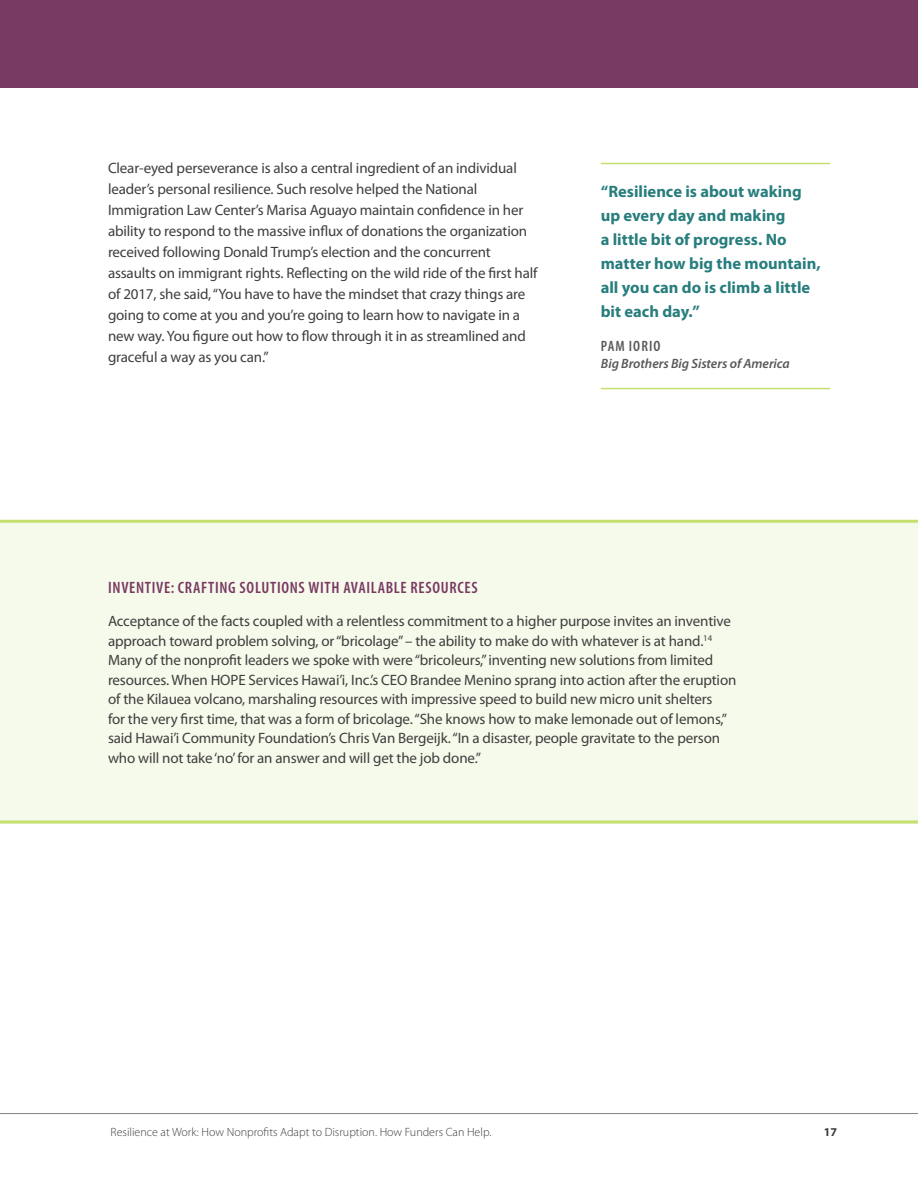
<style>
.page{position:relative;width:918px;height:1188px;background:#fff}
.page>*{position:absolute;margin:0;border:0;box-sizing:border-box;transform-origin:0 0}
.pull_quote{font:700 16.5px/24px "Myriad Pro";color:#287d7d}
.H2_sidebar{font:600 condensed 16.5px "Myriad Pro";letter-spacing:.04em;color:#783963}
.body_copy{font:15px/21px "Myriad Pro";letter-spacing:-.01em;color:#3e3e3f}
.t1{font:600 condensed 15px "Myriad Pro";letter-spacing:.07em;color:#57585a}
.t2{font:italic 600 13.5px "Myriad Pro";letter-spacing:-.005em;color:#57585a}
.t3{font:300 12px "Myriad Pro";color:#3e3e3f}
.t4{font:700 12px "Myriad Pro";color:#3e3e3f}
</style>
<div class="page">
<hr style="left:0;top:1113px;width:918px;height:1px;background:#808285">
<div style="left:0;top:0;width:918px;height:88px;background:#783963"></div>
<hr style="left:601px;top:163px;width:229px;height:1px;background:#c6e070">
<hr style="left:601px;top:388px;width:229px;height:1px;background:#c6e070">
<div style="left:0;top:520px;width:918px;height:304px;background:#f6faea"></div>
<hr style="left:0;top:520px;width:918px;height:3px;background:#c6e070">
<svg style="left:0;top:820px;width:918px;height:4px;background:#d1e68e"></svg>
<p class="body_copy" style="left:108px;top:157px;width:431px">Clear-eyed perseverance is also a central ingredient of an individual leader’s personal resilience. Such resolve helped the National Immigration Law Center’s Marisa Aguayo maintain confidence in her ability to respond to the massive influx of donations the organization received following Donald Trump’s election and the concurrent assaults on immigrant rights. Reflecting on the wild ride of the first half of 2017, she said, “You have to have the mindset that crazy things are going to come at you and you’re going to learn how to navigate in a new way. You figure out how to flow through it in as streamlined and graceful a way as you can.”</p>
<p class="pull_quote" style="left:601px;top:179px;width:222px">“Resilience is about waking up every day and making<br>a little bit of progress. No matter how big the mountain, all you can do is climb a little bit each day.”</p>
<p class="t1" style="left:601px;top:337px;width:61px">PAM IORIO</p>
<p class="t2" style="left:601px;top:354px;width:191px">Big Brothers Big Sisters of America</p>
<p class="H2_sidebar" style="left:108px;top:577px;width:371px">INVENTIVE: CRAFTING SOLUTIONS WITH AVAILABLE RESOURCES</p>
<p class="body_copy" style="left:108px;top:611px;width:630px;line-height:19.5px">Acceptance of the facts coupled with a relentless commitment to a higher purpose invites an inventive approach toward problem solving, or “bricolage” – the ability to make do with whatever is at hand.<sup>14<br></sup>Many of the nonprofit leaders we spoke with were “bricoleurs,” inventing new solutions from limited resources. When HOPE Services Hawai’i, Inc.’s CEO Brandee Menino sprang into action after the eruption of the Kilauea volcano, marshaling resources with impressive speed to build new micro unit shelters<br>for the very first time, that was a form of bricolage. “She knows how to make lemonade out of lemons,” said Hawai’i Community Foundation’s Chris Van Bergeijk. “In a disaster, people gravitate to the person who will not take ‘no’ for an answer and will get the job done.”</p>
<p class="t3" style="left:111px;top:1125px;width:382px">Resilience at Work: How Nonprofits Adapt to Disruption. How Funders Can Help.</p>
<p class="t4" style="left:824px;top:1124px;width:15px">17</p>
</div>
